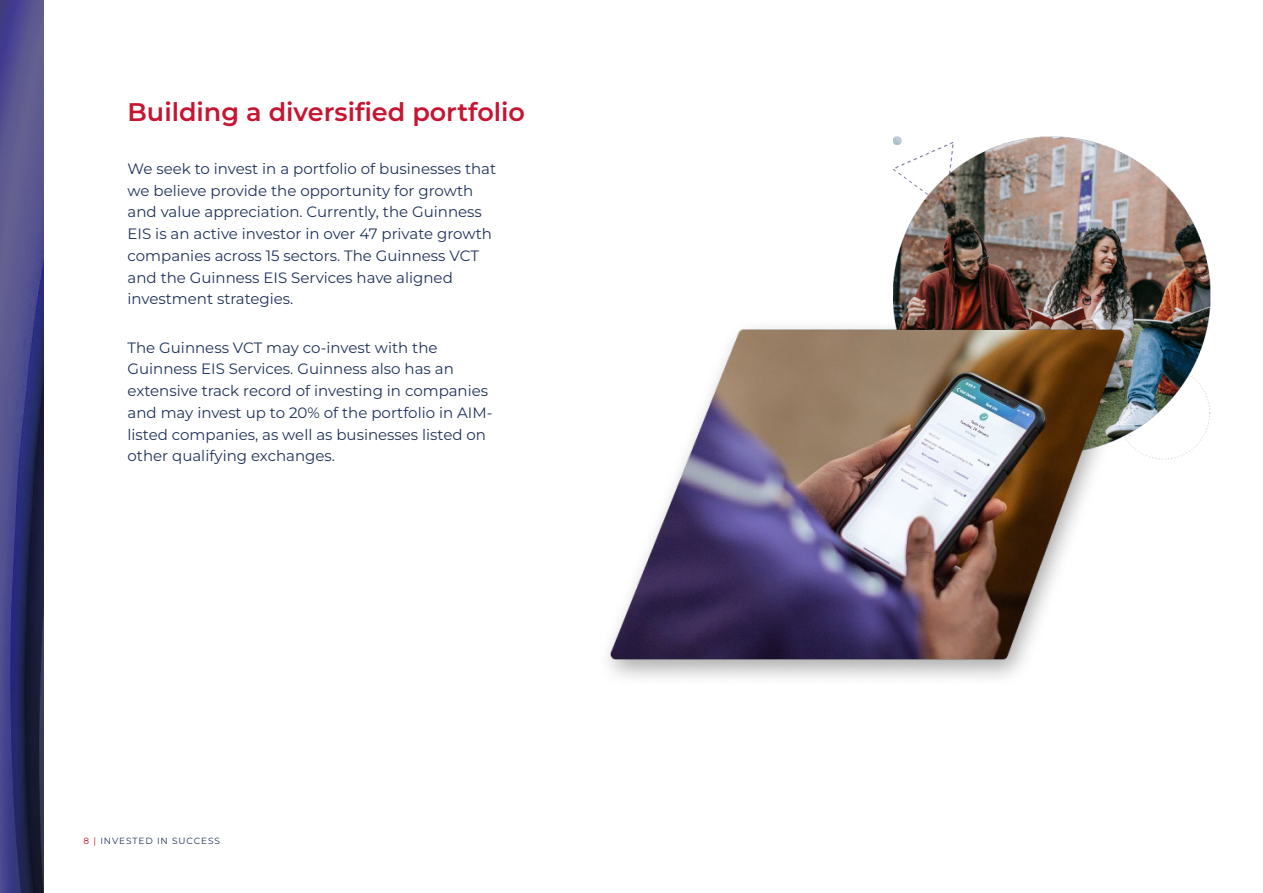
<style>
.page{position:relative;width:1263px;height:893px;background:#fff}
.page>*{position:absolute;margin:0;border:0;box-sizing:border-box;transform-origin:0 0}
.t1{font:600 25.5px "Montserrat";color:#c71430}
.t2{font:15px/21.8px "Montserrat";color:#21335c}
.t3{font:9px "Montserrat";letter-spacing:.1em;color:#22335b}
.s1{color:#c71531}
</style>
<div class="page">
<img style="left:893px;top:136px;width:318px;height:324px">
<img style="left:608px;top:317px;width:542px;height:362px">
<img style="left:0;top:0;width:44px;height:893px">
<h1 class="t1" style="left:128px;top:95px;width:399px">Building a diversified portfolio</h1>
<p class="t2" style="left:128px;top:157px;width:370px">We seek to invest in a portfolio of businesses that we believe provide the opportunity for growth and value appreciation. Currently, the Guinness EIS is an active investor in over 47 private growth companies across 15 sectors. The Guinness VCT and the Guinness EIS Services have aligned investment strategies.</p>
<p class="t2" style="left:128px;top:336px;width:366px">The Guinness VCT may co-invest with the Guinness EIS Services. Guinness also has an extensive track record of investing in companies and may invest up to 20% of the portfolio in AIM&shy;listed companies, as well as businesses listed on other qualifying exchanges.</p>
<p class="t3" style="left:84px;top:835px;width:138px"><span class="s1">8 |</span> INVESTED IN SUCCESS</p>
</div>
